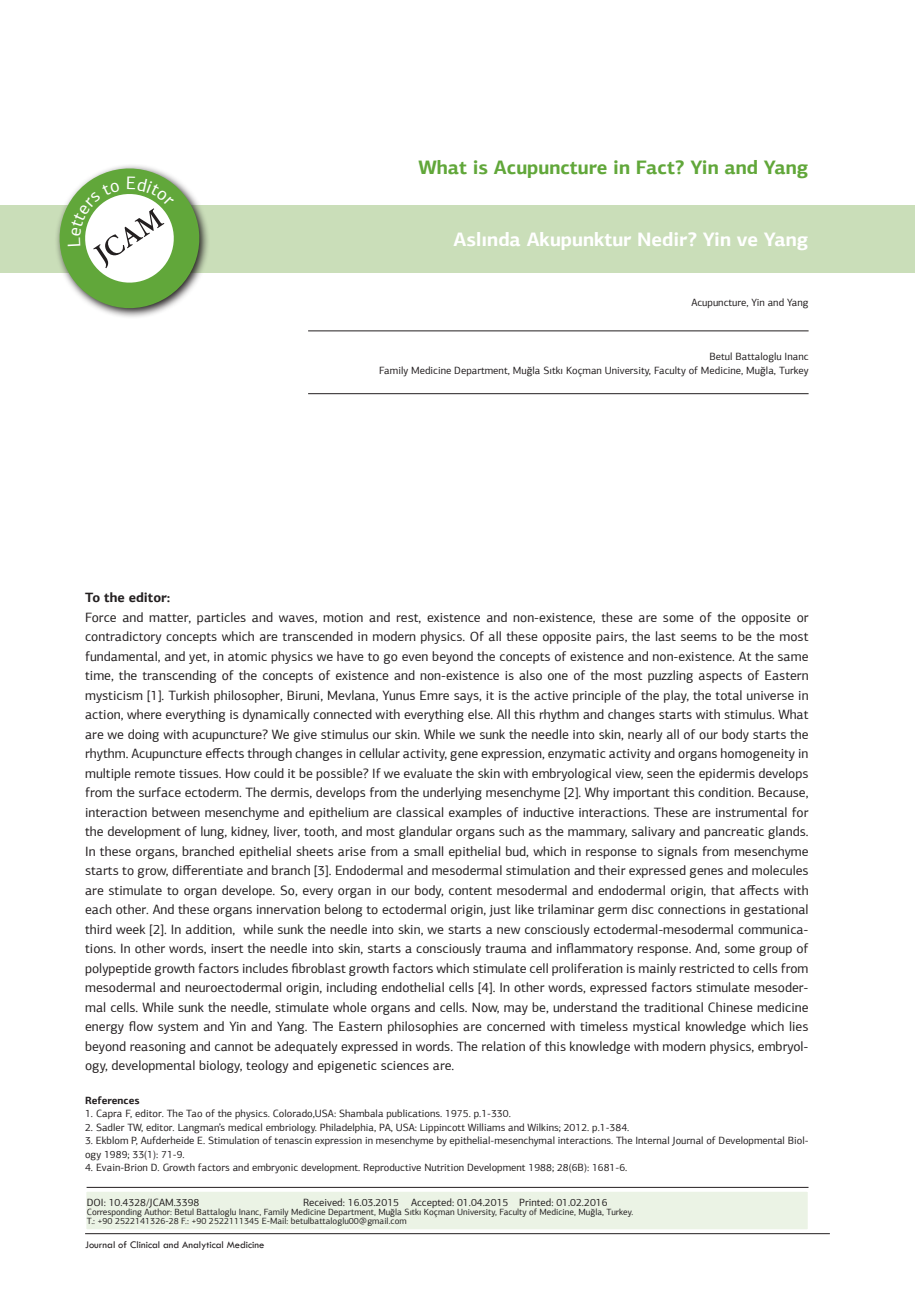
<style>
.page{position:relative;width:915px;height:1306px;background:#fff}
.page>*{position:absolute;margin:0;border:0;box-sizing:border-box;transform-origin:0 0}
.t1{font:700 19.5px "PF Agora Sans Pro";color:#61a73a}
.t2{font:700 19.5px "PF Agora Sans Pro";color:#fff}
.t3{font:13.5px/19.5px "PF Agora Sans Pro";color:#231f20}
.t4{font:10.5px/13.5px "PF Agora Sans Pro";color:#231f20;text-align:right}
.t5{font:10.5px "Tw Cen";color:#231f20}
.t6{font:700 10.5px "PF Agora Sans Pro";color:#231f20}
.t7{font:9px/9px "PF Agora Sans Pro";color:#231f20}
.s1{font-weight:700}
</style>
<div class="page">
<div style="left:0;top:205px;width:913px;height:67px;background:#cadeb9"></div>
<div style="left:86px;top:1192px;width:722px;height:37px;background:#ebf3e5"></div>
<hr style="left:87px;top:1187px;width:721px;height:1px;background:#231f20">
<hr style="left:308px;top:330px;width:500px;height:1px;background:#231f20">
<hr style="left:308px;top:393px;width:500px;height:1px;background:#231f20">
<hr style="left:85px;top:1233px;width:744px;height:1px;background:#231f20">
<svg style="left:50px;top:165px;width:159px;height:152px"></svg>
<p class="t1" style="left:418px;top:155px;width:391px">What is Acupuncture in Fact? Yin and Yang</p>
<p class="t2" style="left:453px;top:227px;width:356px">Aslında Akupunktur Nedir? Yin ve Yang</p>
<p class="t4" style="left:691px;top:295px;width:119px">Acupuncture, Yin and Yang</p>
<p class="t4" style="left:379px;top:350px;width:431px">Betul Battaloglu Inanc<br>Family Medicine Department, Muğla Sıtkı Koçman University, Faculty of Medicine, Muğla, Turkey</p>
<p class="t3" style="left:85px;top:588px;width:724px"><span class="s1">To the editor:<br></span>Force and matter, particles and waves, motion and rest, existence and non-existence, these are some of the opposite or contradictory concepts which are transcended in modern physics. Of all these opposite pairs, the last seems to be the most fundamental, and yet, in atomic physics we have to go even beyond the concepts of existence and non-existence. At the same time, the transcending of the concepts of existence and non-existence is also one of the most puzzling aspects of Eastern mysticism [1]. Turkish philosopher, Biruni, Mevlana, Yunus Emre says, it is the active principle of the play, the total universe in action, where everything is dynamically connected with everything else. All this rhythm and changes starts with stimulus. What are we doing with acupuncture? We give stimulus our skin. While we sunk the needle into skin, nearly all of our body starts the rhythm. Acupuncture effects through changes in cellular activity, gene expression, enzymatic activity and organs homogeneity in multiple remote tissues. How could it be possible? If we evaluate the skin with embryological view, seen the epidermis develops from the surface ectoderm. The dermis, develops from the underlying mesenchyme [2]. Why important this condition. Because, interaction between mesenchyme and epithelium are classical examples of inductive interactions. These are instrumental for the development of lung, kidney, liver, tooth, and most glandular organs such as the mammary, salivary and pancreatic glands.<br>In these organs, branched epithelial sheets arise from a small epithelial bud, which in response to signals from mesenchyme starts to grow, differentiate and branch [3]. Endodermal and mesodermal stimulation and their expressed genes and molecules are stimulate to organ develope. So, every organ in our body, content mesodermal and endodermal origin, that affects with each other. And these organs innervation belong to ectodermal origin, just like trilaminar germ disc connections in gestational third week [2]. In addition, while sunk the needle into skin, we starts a new consciously ectodermal-mesodermal communica&shy;tions. In other words, insert the needle into skin, starts a consciously trauma and inflammatory response. And, some group of polypeptide growth factors includes fibroblast growth factors which stimulate cell proliferation is mainly restricted to cells from mesodermal and neuroectodermal origin, including endothelial cells [4]. In other words, expressed factors stimulate mesoder&shy;mal cells. While sunk the needle, stimulate whole organs and cells. Now, may be, understand the traditional Chinese medicine energy flow system and Yin and Yang. The Eastern philosophies are concerned with timeless mystical knowledge which lies beyond reasoning and cannot be adequately expressed in words. The relation of this knowledge with modern physics, embryol&shy;ogy, developmental biology, teology and epigenetic sciences are.</p>
<p class="t6" style="left:85px;top:1093px;width:56px">References</p>
<p class="t4" style="left:85px;top:1106px;width:427px">1. Capra F, editor. The Tao of the physics. Colorado,USA: Shambala publications. 1975. p.1-330.</p>
<p class="t4" style="left:85px;top:1120px;width:545px">2. Sadler TW, editor. Langman’s medical embriology. Philadelphia, PA, USA: Lippincott Williams and Wilkins; 2012. p.1-384.</p>
<p class="t4" style="left:85px;top:1133px;width:724px;text-align:left">3. Ekblom P, Aufderheide E. Stimulation of tenascin expression in mesenchyme by epithelial-mesenchymal interactions. The Internal Journal of Developmental Biol&shy;ogy 1989; 33(1): 71-9.</p>
<p class="t4" style="left:85px;top:1160px;width:543px">4. Evain-Brion D. Growth factors and embryonic development. Reproductive Nutrition Development 1988; 28(6B): 1681-6.</p>
<p class="t4" style="left:87px;top:1195px;width:114px">DOI: 10.4328/JCAM.3398</p>
<p class="t4" style="left:303px;top:1195px;width:306px">Received: 16.03.2015 Accepted: 01.04.2015 Printed: 01.02.2016</p>
<p class="t7" style="left:87px;top:1207px;width:547px">Corresponding Author: Betul Battaloglu Inanc, Family Medicine Department, Muğla Sıtkı Koçman University, Faculty of Medicine, Muğla, Turkey.<br>T.: +90 2522141326-28 F.: +90 2522111345 E-Mail: betulbattaloglu00@gmail.com</p>
<p class="t5" style="left:85px;top:1237px;width:181px">Journal of Clinical and Analytical Medicine</p>
</div>
